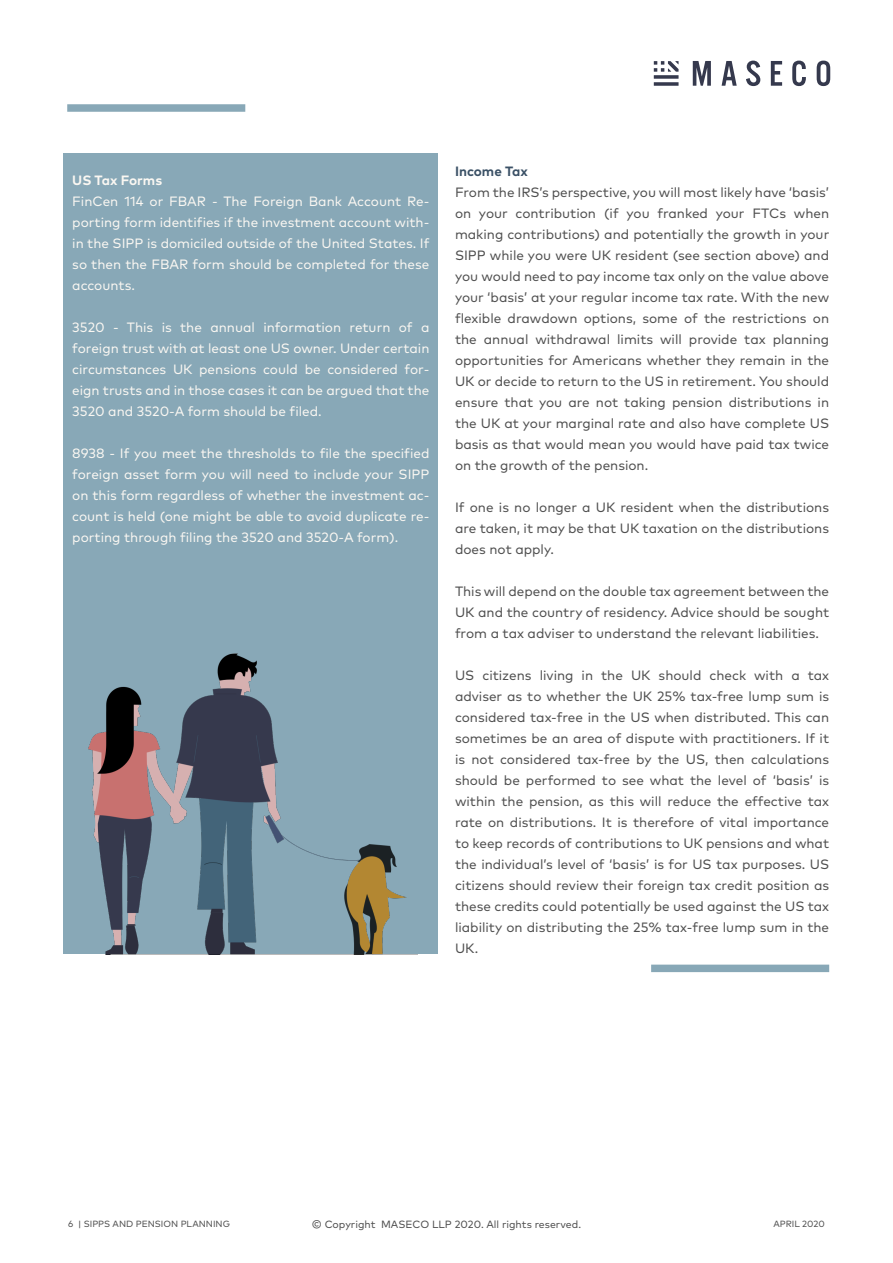
<style>
.page{position:relative;width:893px;height:1263px;background:#fff}
.page>*{position:absolute;margin:0;border:0;box-sizing:border-box;transform-origin:0 0}
.t1{font:13.5px/21px "Mark Pro";color:#4f4f4f;text-align:justify}
.t2{font:13.5px/21px "Mark Pro";color:#faf7f2;text-align:justify}
.t3{font:700 13.5px "Mark Pro";color:#faf7f2}
.t4{font:700 13.5px "Mark Pro";color:#3b5166}
.t5{font:10.5px "Mark Pro";color:#4f4f4f}
.t6{font:9px "Mark Pro";color:#4f4f4f}
</style>
<div class="page">
<div style="left:64px;top:153px;width:374px;height:801px;background:#88a8b7"></div>
<div style="left:67px;top:104px;width:178px;height:8px;background:#88a8b7"></div>
<div style="left:651px;top:965px;width:178px;height:7px;background:#88a8b7"></div>
<img style="left:89px;top:653px;width:318px;height:301px">
<svg style="left:654px;top:61px;width:24px;height:11px"></svg>
<svg style="left:654px;top:75px;width:24px;height:4px"></svg>
<svg style="left:654px;top:82px;width:24px;height:4px"></svg>
<svg style="left:771px;top:61px;width:11px;height:25px"></svg>
<svg style="left:792px;top:61px;width:14px;height:25px"></svg>
<svg style="left:817px;top:61px;width:13px;height:25px"></svg>
<svg style="left:722px;top:61px;width:15px;height:25px"></svg>
<svg style="left:693px;top:61px;width:18px;height:25px"></svg>
<svg style="left:746px;top:61px;width:14px;height:25px"></svg>
<p class="t3" style="left:72px;top:170px;width:91px">US Tax Forms</p>
<p class="t2" style="left:72px;top:190px;width:359px">FinCen 114 or FBAR - The Foreign Bank Account Re&shy;porting form identifies if the investment account with&shy;in the SIPP is domiciled outside of the United States. If so then the FBAR form should be completed for these accounts.</p>
<p class="t2" style="left:72px;top:316px;width:359px">3520 - This is the annual information return of a foreign trust with at least one US owner. Under certain circumstances UK pensions could be considered for&shy;eign trusts and in those cases it can be argued that the 3520 and 3520-A form should be filed.</p>
<p class="t2" style="left:72px;top:442px;width:359px">8938 - If you meet the thresholds to file the specified foreign asset form you will need to include your SIPP on this form regardless of whether the investment ac&shy;count is held (one might be able to avoid duplicate re&shy;porting through filing the 3520 and 3520-A form).</p>
<p class="t4" style="left:455px;top:161px;width:74px">Income Tax</p>
<p class="t1" style="left:455px;top:181px;width:376px">From the IRS’s perspective, you will most likely have ‘basis’ on your contribution (if you franked your FTCs when making contributions) and potentially the growth in your SIPP while you were UK resident (see section above) and you would need to pay income tax only on the value above your ‘basis’ at your regular income tax rate. With the new flexible drawdown options, some of the restrictions on the annual withdrawal limits will provide tax planning opportunities for Americans whether they remain in the UK or decide to return to the US in retirement. You should ensure that you are not taking pension distributions in the UK at your marginal rate and also have complete US basis as that would mean you would have paid tax twice on the growth of the pension.</p>
<p class="t1" style="left:455px;top:496px;width:376px">If one is no longer a UK resident when the distributions are taken, it may be that UK taxation on the distributions does not apply.</p>
<p class="t1" style="left:455px;top:580px;width:376px">This will depend on the double tax agreement between the UK and the country of residency. Advice should be sought from a tax adviser to understand the relevant liabilities.</p>
<p class="t1" style="left:455px;top:664px;width:376px">US citizens living in the UK should check with a tax adviser as to whether the UK 25% tax-free lump sum is considered tax-free in the US when distributed. This can sometimes be an area of dispute with practitioners. If it is not considered tax-free by the US, then calculations should be performed to see what the level of ‘basis’ is within the pension, as this will reduce the effective tax rate on distributions. It is therefore of vital importance to keep records of contributions to UK pensions and what the individual’s level of ‘basis’ is for US tax purposes. US citizens should review their foreign tax credit position as these credits could potentially be used against the US tax liability on distributing the 25% tax-free lump sum in the UK.</p>
<p class="t6" style="left:68px;top:1217px;width:164px">6 | SIPPS AND PENSION PLANNING</p>
<p class="t5" style="left:312px;top:1217px;width:271px">© Copyright MASECO LLP 2020. All rights reserved.</p>
<p class="t6" style="left:773px;top:1217px;width:53px">APRIL 2020</p>
</div>
